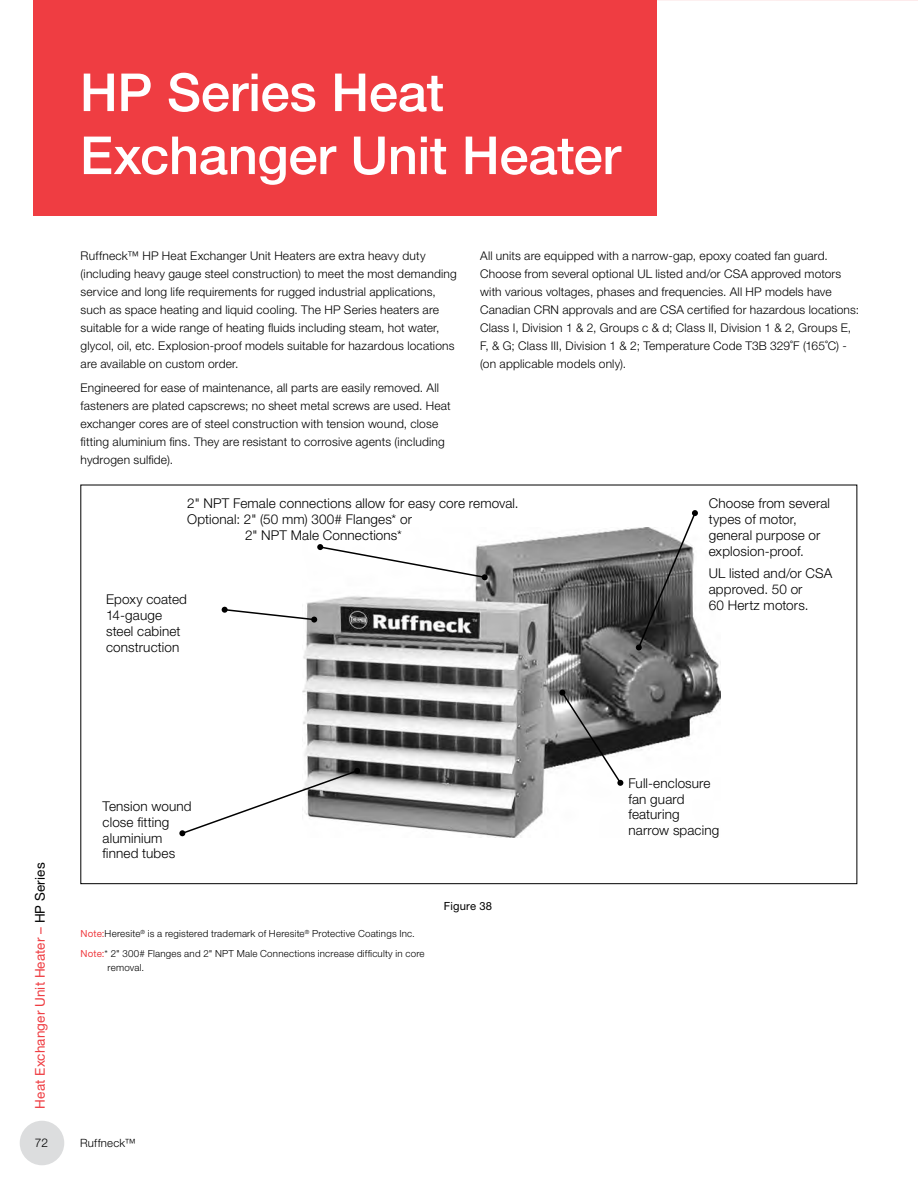
<style>
.page{position:relative;width:918px;height:1188px;background:#fff}
.page>*{position:absolute;margin:0;border:0;box-sizing:border-box;transform-origin:0 0}
.t1{font:500 52.5px/63px "Helvetica Neue LT Std";letter-spacing:-.005em;color:#fff}
.t2{font:300 13.5px/15.8px "Helvetica Neue LT Std";letter-spacing:.01em;color:#000}
.t3{font:13.5px "Helvetica Neue LT Std";letter-spacing:.01em;color:#ef3d42}
.t4{font:300 12px/18px "Helvetica Neue LT Std";letter-spacing:.015em;color:#000}
.t5{font:300 11.4px "Helvetica Neue LT Std";letter-spacing:.02em;color:#000}
.t6{font:11.25px "Helvetica Neue LT Std";letter-spacing:.02em;color:#000}
.t7{font:300 9.75px/20.2px "Helvetica Neue LT Std";letter-spacing:.02em;color:#000}
.s1{color:#000}
.s2{font-weight:400;color:#ef3d42}
</style>
<div class="page">
<div style="left:20px;top:1121px;width:44px;height:44px;background:#dcddde;border-radius:50%"></div>
<div style="left:33px;top:0;width:624px;height:216px;background:#ef3d42"></div>
<img style="left:303px;top:528px;width:418px;height:310px">
<svg style="left:317px;top:544px;width:171px;height:36px"></svg>
<svg style="left:559px;top:690px;width:64px;height:96px"></svg>
<svg style="left:179px;top:768px;width:181px;height:68px"></svg>
<svg style="left:222px;top:607px;width:95px;height:16px"></svg>
<svg style="left:636px;top:510px;width:62px;height:140px"></svg>
<h1 class="t1" style="left:80px;top:60px;width:542px">HP Series Heat<br>Exchanger Unit Heater</h1>
<p class="t4" style="left:81px;top:246px;width:378px">Ruffneck™ HP Heat Exchanger Unit Heaters are extra heavy duty (including heavy gauge steel construction) to meet the most demanding service and long life requirements for rugged industrial applications, such as space heating and liquid cooling. The HP Series heaters are suitable for a wide range of heating fluids including steam, hot water, glycol, oil, etc. Explosion-proof models suitable for hazardous locations are available on custom order.</p>
<p class="t4" style="left:81px;top:379px;width:372px">Engineered for ease of maintenance, all parts are easily removed. All fasteners are plated capscrews; no sheet metal screws are used. Heat exchanger cores are of steel construction with tension wound, close fitting aluminium fins. They are resistant to corrosive agents (including hydrogen sulfide).</p>
<p class="t4" style="left:480px;top:246px;width:380px">All units are equipped with a narrow-gap, epoxy coated fan guard.<br>Choose from several optional UL listed and/or CSA approved motors with various voltages, phases and frequencies. All HP models have Canadian CRN approvals and are CSA certified for hazardous locations:<br>Class I, Division 1 &amp; 2, Groups c &amp; d; Class II, Division 1 &amp; 2, Groups E, F, &amp; G; Class III, Division 1 &amp; 2; Temperature Code T3B 329˚F (165˚C) - (on applicable models only).</p>
<p class="t2" style="left:187px;top:495px;width:330px">2" NPT Female connections allow for easy core removal.</p>
<p class="t2" style="left:187px;top:511px;width:226px">Optional: 2" (50 mm) 300# Flanges* or</p>
<p class="t2" style="left:245px;top:527px;width:158px">2" NPT Male Connections*</p>
<p class="t2" style="left:106px;top:591px;width:82px">Epoxy coated<br>14-gauge steel cabinet construction</p>
<p class="t3" style="left:32px;top:1109px;width:247px;rotate:-90deg">Heat Exchanger Unit Heater – <span class="s1">HP Series</span></p>
<p class="t2" style="left:103px;top:798px;width:91px">Tension wound close fitting aluminium finned tubes</p>
<p class="t7" style="left:81px;top:923px;width:334px"><span class="s2">NNot e</span>Heresite<sup>®</sup> is a registered trademark of Heresite<sup>®</sup> Protective Coatings Inc.<br><span class="s2">NNot</span></p>
<p class="t7" style="left:108px;top:947px;width:319px;line-height:13.5px;text-indent:-6px"><span class="s2">e</span>* 2" 300# Flanges and 2" NPT Male Connections increase difficulty in core removal.</p>
<p class="t4" style="left:35px;top:1134px;width:15px">72</p>
<p class="t5" style="left:80px;top:1136px;width:57px">Ruffneck™</p>
<p class="t6" style="left:444px;top:899px;width:50px">Figure 38</p>
<p class="t2" style="left:709px;top:495px;width:123px">Choose from several types of motor, general purpose or explosion‑proof.</p>
<p class="t2" style="left:709px;top:565px;width:125px">UL listed and/or CSA approved. 50 or<br>60 Hertz motors.</p>
<p class="t2" style="left:629px;top:775px;width:92px">Full-enclosure fan guard featuring narrow spacing</p>
</div>
